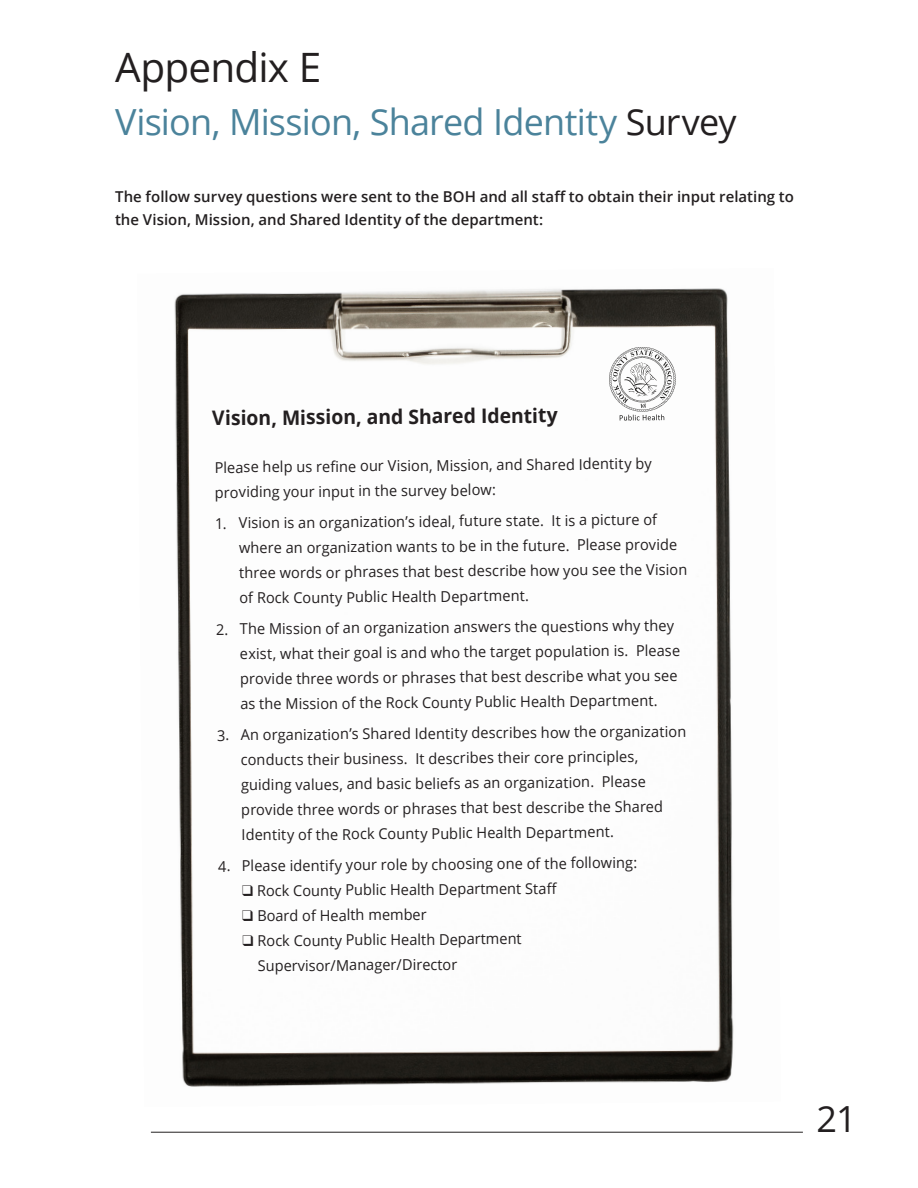
<style>
.page{position:relative;width:918px;height:1188px;background:#fff}
.page>*{position:absolute;margin:0;border:0;box-sizing:border-box;transform-origin:0 0}
.Headline_27_31_Left{font:40.5px "Open Sans";letter-spacing:-.02em;color:#231f20}
.Headline_27_25_Left{font:36px "Open Sans";letter-spacing:-.02em;color:#4b839b}
.Headline_61_65_Left{font:36px "Open Sans";color:#231f20}
.Headline_17_25_Left{font:700 19.95px "Open Sans";letter-spacing:-.015em;color:#231f20}
.Headline_17_25_Left-2{font:15px/24.9px "Open Sans";color:#231f20}
.Headline_17_25_Left-3{font:600 15px/22.5px "Open Sans";color:#231f20}
.s1{color:#231f20}
</style>
<div class="page">
<hr style="left:151px;top:1132px;width:652px;height:1px;background:#231f20">
<img style="left:174px;top:288px;width:560px;height:799px">
<svg style="left:609px;top:347px;width:67px;height:74px"></svg>
<p class="Headline_27_31_Left" style="left:115px;top:40px;width:208px">Appendix E</p>
<p class="Headline_27_25_Left" style="left:115px;top:97px;width:623px">Vision, Mission, Shared Identity <span class="s1">Survey</span></p>
<p class="Headline_17_25_Left-3" style="left:115px;top:185px;width:680px">The follow survey questions were sent to the BOH and all staff to obtain their input relating to the Vision, Mission, and Shared Identity of the department:</p>
<p class="Headline_17_25_Left" style="left:212px;top:403px;width:347px">Vision, Mission, and Shared Identity</p>
<p class="Headline_17_25_Left-2" style="left:214px;top:457px;width:439px;line-height:24.3px;rotate:-1deg">Please help us refi ne our Vision, Mission, and Shared Identity by providing your input in the survey below:</p>
<p class="Headline_17_25_Left-2" style="left:238px;top:512px;width:450px;text-indent:-23px;rotate:-1deg">1. Vision is an organization’s ideal, future state. It is a picture of where an organization wants to be in the future. Please provide three words or phrases that best describe how you see the Vision of Rock County Public Health Department.</p>
<p class="Headline_17_25_Left-2" style="left:239px;top:618px;width:442px;text-indent:-23px;rotate:-1deg">2. The Mission of an organization answers the questions why they exist, what their goal is and who the target population is. Please provide three words or phrases that best describe what you see as the Mission of the Rock County Public Health Department.</p>
<p class="Headline_17_25_Left-2" style="left:240px;top:724px;width:448px;text-indent:-23px;rotate:-1deg">3. An organization’s Shared Identity describes how the organization conducts their business. It describes their core principles, guiding values, and basic beliefs as an organization. Please provide three words or phrases that best describe the Shared Identity of the Rock County Public Health Department.</p>
<p class="Headline_17_25_Left-2" style="left:218px;top:855px;width:421px;rotate:-1deg">4. Please identify your role by choosing one of the following:</p>
<p class="Headline_17_25_Left-2" style="left:242px;top:880px;width:311px;rotate:-1deg">❑ Rock County Public Health Department Staff</p>
<p class="Headline_17_25_Left-2" style="left:242px;top:904px;width:186px;rotate:-1deg">❑ Board of Health member</p>
<p class="Headline_17_25_Left-2" style="left:257px;top:929px;width:266px;text-indent:-15px;rotate:-1deg">❑ Rock County Public Health Department<br>Supervisor/Manager/Director</p>
<p class="Headline_61_65_Left" style="left:817px;top:1095px;width:42px">21</p>
</div>
